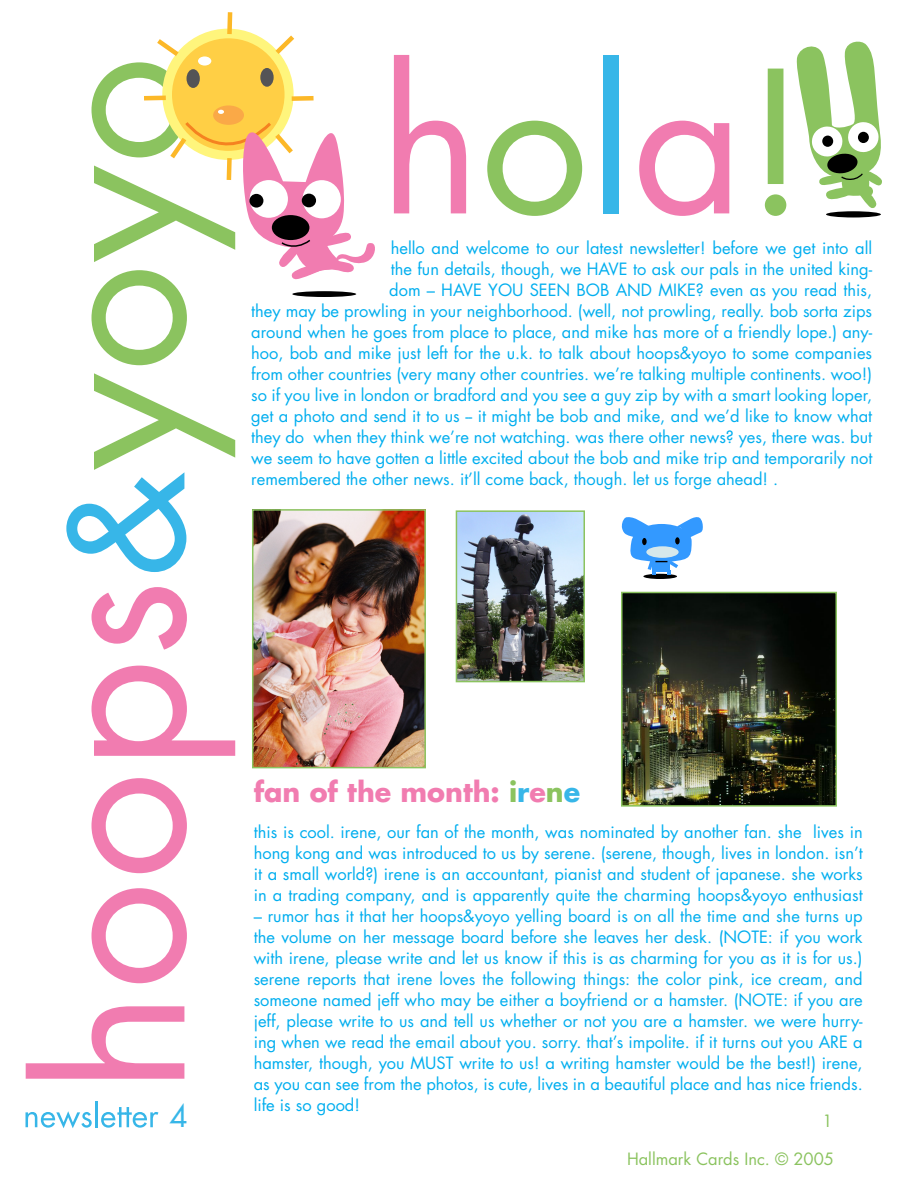
<style>
.page{position:relative;width:918px;height:1188px;background:#fff}
.page>*{position:absolute;margin:0;border:0;box-sizing:border-box;transform-origin:0 0}
.t1{font:30px "Futura";color:#37b6e8}
.t2{font:700 27px "Futura";color:#f17cb0}
.t3{font:16.5px/21px "Futura";color:#00aeef;text-align:justify}
.t4{font:16.5px "Futura";color:#8bc35f}
.s1{color:#8bc35f}
.s2{color:#37b6e8}
</style>
<div class="page">
<svg style="left:26px;top:1006px;width:158px;height:73px"></svg>
<svg style="left:92px;top:888px;width:95px;height:95px"></svg>
<svg style="left:92px;top:778px;width:95px;height:95px"></svg>
<svg style="left:92px;top:666px;width:143px;height:90px"></svg>
<svg style="left:92px;top:587px;width:95px;height:63px"></svg>
<svg style="left:66px;top:373px;width:169px;height:199px"></svg>
<svg style="left:26px;top:1111px;width:66px;height:17px"></svg>
<hr style="left:95px;top:1101px;width:3px;height:26px;background:#37b6e8">
<svg style="left:101px;top:1107px;width:57px;height:21px"></svg>
<img style="left:255px;top:512px;width:168px;height:253px">
<div style="left:252px;top:509px;width:174px;height:259px;border:2px solid #8bc35f"></div>
<svg style="left:639px;top:121px;width:90px;height:95px"></svg>
<svg style="left:487px;top:121px;width:95px;height:95px"></svg>
<div style="left:603px;top:55px;width:15px;height:158px;background:#37b6e8"></div>
<svg style="left:765px;top:69px;width:21px;height:147px"></svg>
<svg style="left:394px;top:55px;width:72px;height:158px"></svg>
<img style="left:624px;top:595px;width:210px;height:209px">
<div style="left:621px;top:592px;width:216px;height:215px;border:2px solid #8bc35f"></div>
<img style="left:459px;top:513px;width:123px;height:166px">
<div style="left:456px;top:510px;width:129px;height:172px;border:2px solid #8bc35f"></div>
<svg style="left:92px;top:12px;width:283px;height:353px"></svg>
<div style="left:826px;top:211px;width:55px;height:6px;background:#000;border-radius:50%"></div>
<svg style="left:796px;top:41px;width:86px;height:167px"></svg>
<div style="left:858px;top:132px;width:11px;height:11px;background:#000;border-radius:50%"></div>
<div style="left:863px;top:186px;width:10px;height:10px;background:#8bc35f;border-radius:50%"></div>
<div style="left:643px;top:574px;width:34px;height:5px;background:#000;border-radius:50%"></div>
<svg style="left:621px;top:517px;width:82px;height:58px"></svg>
<p class="t3" style="left:391px;top:237px;width:483px">hello and welcome to our latest newsletter! before we get into all</p>
<p class="t3" style="left:391px;top:258px;width:483px">the fun details, though, we HAVE to ask our pals in the united king-</p>
<p class="t3" style="left:389px;top:279px;width:484px">dom – HAVE YOU SEEN BOB AND MIKE? even as you read this,</p>
<p class="t3" style="left:251px;top:300px;width:622px">they may be prowling in your neighborhood. (well, not prowling, really. bob sorta zips</p>
<p class="t3" style="left:251px;top:321px;width:623px">around when he goes from place to place, and mike has more of a friendly lope.) any-</p>
<p class="t3" style="left:251px;top:342px;width:622px">hoo, bob and mike just left for the u.k. to talk about hoops&amp;yoyo to some companies</p>
<p class="t3" style="left:251px;top:363px;width:622px">from other countries (very many other countries. we’re talking multiple continents. woo!)</p>
<p class="t3" style="left:251px;top:384px;width:623px">so if you live in london or bradford and you see a guy zip by with a smart looking loper,</p>
<p class="t3" style="left:251px;top:405px;width:622px">get a photo and send it to us -- it might be bob and mike, and we’d like to know what</p>
<p class="t3" style="left:251px;top:426px;width:622px">they do when they think we’re not watching. was there other news? yes, there was. but</p>
<p class="t3" style="left:251px;top:447px;width:623px">we seem to have gotten a little excited about the bob and mike trip and temporarily not</p>
<p class="t3" style="left:251px;top:468px;width:529px">remembered the other news. it’ll come back, though. let us forge ahead! .</p>
<h1 class="t1" style="left:170px;top:1096px;width:20px">4</h1>
<h2 class="t2" style="left:254px;top:773px;width:328px">fan of the month: <span class="s1">i</span><span class="s2">r</span>e<span class="s1">n</span><span class="s2">e</span></h2>
<p class="t3" style="left:254px;top:821px;width:611px">this is cool. irene, our fan of the month, was nominated by another fan. she lives in hong kong and was introduced to us by serene. (serene, though, lives in london. isn’t it a small world?) irene is an accountant, pianist and student of japanese. she works in a trading company, and is apparently quite the charming hoops&amp;yoyo enthusiast</p>
<p class="t3" style="left:254px;top:905px;width:611px">– rumor has it that her hoops&amp;yoyo yelling board is on all the time and she turns up the volume on her message board before she leaves her desk. (NOTE: if you work with irene, please write and let us know if this is as charming for you as it is for us.) serene reports that irene loves the following things: the color pink, ice cream, and someone named jeff who may be either a boyfriend or a hamster. (NOTE: if you are jeff, please write to us and tell us whether or not you are a hamster. we were hurry&shy;ing when we read the email about you. sorry. that’s impolite. if it turns out you ARE a hamster, though, you MUST write to us! a writing hamster would be the best!) irene, as you can see from the photos, is cute, lives in a beautiful place and has nice friends. life is so good!</p>
<p class="t4" style="left:822px;top:1110px;width:12px">1</p>
<p class="t4" style="left:627px;top:1147px;width:209px">Hallmark Cards Inc. © 2005</p>
</div>
